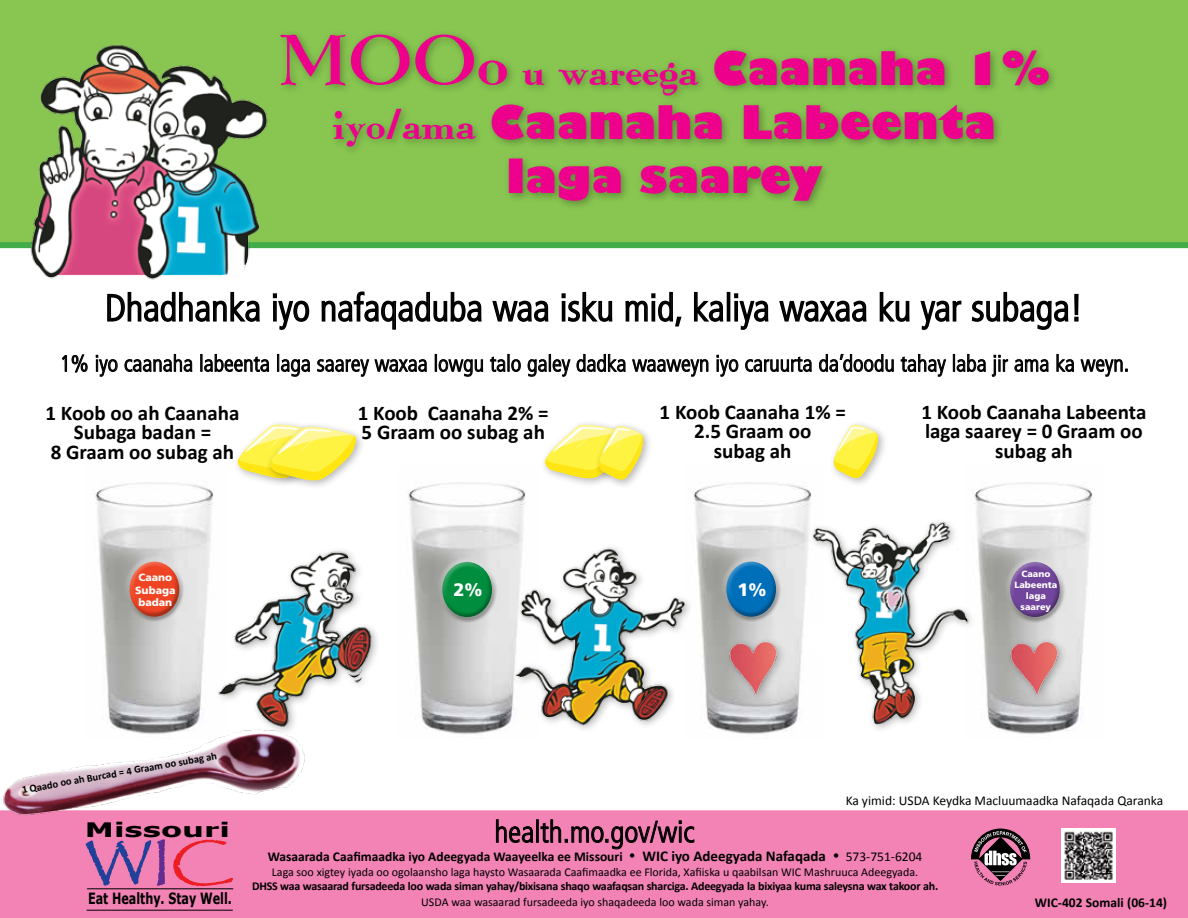
<style>
.page{position:relative;width:1188px;height:918px;background:#fff}
.page>*{position:absolute;margin:0;border:0;box-sizing:border-box;transform-origin:0 0}
.t1{font:46.5px "Papyrus";color:#21409a;scale:1.37 1}
.t2{font:800 45px/54.2px "Gill Sans";color:#ec008c;text-align:center}
.t3{font:300 condensed 37.5px "Frutiger";color:#000}
.t4{font:300 condensed 30px "Frutiger";color:#000}
.t5{font:300 condensed 22.5px "Frutiger";color:#000}
.t6{font:700 21px/19.5px "Calibri";color:#000;text-align:center}
.t7{font:700 19.95px "Verdana";color:#000;scale:1.55 1}
.t8{font:900 18px "Frutiger";color:#fff}
.t9{font:700 15.45px "Verdana";color:#000;scale:.72 1}
.t10{font:700 13.5px "Calibri";color:#000}
.t11{font:13.5px "Calibri";color:#000}
.t12{font:12px "Calibri";color:#000}
.t13{font:700 12px "Calibri";letter-spacing:-.02em;color:#000}
.t14{font:700 10.5px "Calibri";color:#000}
.t15{font:900 10.5px/12.6px "Frutiger";color:#fff;text-align:center}
.t16{font:900 9px/10.8px "Frutiger";color:#fff;text-align:center}
.s1{font-family:"Grail";font-weight:300;font-size:72px}
.s2{font-family:"Grail";font-weight:300}
.s3{color:#602d91}
.s4{color:#ed1d24}
.s5{font-size:15px}
.s6{font-weight:400}
</style>
<div class="page">
<img style="left:93px;top:482px;width:120px;height:241px">
<img style="left:972px;top:482px;width:121px;height:252px">
<img style="left:691px;top:482px;width:121px;height:252px">
<img style="left:409px;top:482px;width:116px;height:12px">
<div style="left:1005px;top:557px;width:55px;height:49px;background:#fff;opacity:.3"></div>
<div style="left:1009px;top:569px;width:56px;height:54px;background:#000;opacity:.3"></div>
<div style="left:721px;top:557px;width:55px;height:49px;background:#fff;opacity:.3"></div>
<div style="left:726px;top:569px;width:56px;height:53px;background:#000;opacity:.3"></div>
<img style="left:175px;top:494px;width:520px;height:240px">
<div style="left:125px;top:557px;width:55px;height:49px;background:#fff;opacity:.3"></div>
<div style="left:129px;top:569px;width:56px;height:53px;background:#000;opacity:.3"></div>
<div style="left:0;top:0;width:1188px;height:246px;background:#88c651"></div>
<div style="left:0;top:810px;width:1188px;height:108px;background:#f283b4"></div>
<svg style="left:496px;top:810px;width:38px;height:33px"></svg>
<div style="left:536px;top:819px;width:3px;height:24px;border:1px solid #000"></div>
<svg style="left:540px;top:819px;width:155px;height:31px;background:#c46a92"></svg>
<svg style="left:942px;top:810px;width:88px;height:75px;background:#c17194"></svg>
<div style="left:275px;top:29px;width:784px;height:182px;background:#000;opacity:.3"></div>
<svg style="left:107px;top:310px;width:153px;height:12px"></svg>
<svg style="left:273px;top:293px;width:37px;height:37px"></svg>
<svg style="left:321px;top:291px;width:161px;height:39px"></svg>
<svg style="left:492px;top:300px;width:57px;height:22px"></svg>
<svg style="left:562px;top:291px;width:51px;height:31px"></svg>
<svg style="left:625px;top:291px;width:57px;height:36px"></svg>
<svg style="left:694px;top:291px;width:30px;height:31px"></svg>
<div style="left:727px;top:292px;width:3px;height:30px;border:2px solid #000"></div>
<svg style="left:734px;top:293px;width:35px;height:37px"></svg>
<svg style="left:779px;top:300px;width:88px;height:22px"></svg>
<svg style="left:879px;top:291px;width:31px;height:31px"></svg>
<svg style="left:920px;top:300px;width:42px;height:30px"></svg>
<svg style="left:971px;top:291px;width:108px;height:39px"></svg>
<hr style="left:87px;top:889px;width:146px;height:1px;background:#000">
<hr style="left:87px;top:910px;width:146px;height:1px;background:#000">
<svg style="left:85px;top:821px;width:81px;height:66px;background:#db7ab0"></svg>
<svg style="left:172px;top:839px;width:62px;height:52px;background:#ec76a2"></svg>
<svg style="left:61px;top:354px;width:27px;height:19px"></svg>
<svg style="left:96px;top:355px;width:22px;height:22px"></svg>
<svg style="left:124px;top:353px;width:68px;height:19px"></svg>
<svg style="left:200px;top:353px;width:69px;height:19px"></svg>
<svg style="left:277px;top:353px;width:33px;height:24px"></svg>
<svg style="left:317px;top:359px;width:110px;height:18px"></svg>
<svg style="left:435px;top:354px;width:48px;height:23px"></svg>
<svg style="left:490px;top:353px;width:31px;height:19px"></svg>
<svg style="left:527px;top:353px;width:99px;height:24px"></svg>
<svg style="left:632px;top:359px;width:77px;height:18px"></svg>
<svg style="left:717px;top:355px;width:22px;height:22px"></svg>
<svg style="left:745px;top:356px;width:67px;height:16px"></svg>
<svg style="left:819px;top:353px;width:75px;height:19px"></svg>
<svg style="left:900px;top:353px;width:47px;height:24px"></svg>
<svg style="left:953px;top:353px;width:33px;height:19px"></svg>
<svg style="left:992px;top:355px;width:16px;height:22px"></svg>
<svg style="left:1014px;top:359px;width:35px;height:13px"></svg>
<svg style="left:1056px;top:353px;width:18px;height:19px"></svg>
<svg style="left:1080px;top:359px;width:48px;height:18px"></svg>
<div style="left:0;top:242px;width:1188px;height:6px;background:#41ad49"></div>
<img style="left:0;top:45px;width:272px;height:265px">
<div style="left:807px;top:517px;width:170px;height:217px;background:#fefefe"></div>
<img style="left:813px;top:504px;width:164px;height:225px">
<img style="left:1062px;top:829px;width:53px;height:54px">
<img style="left:722px;top:633px;width:84px;height:80px">
<img style="left:1004px;top:633px;width:83px;height:80px">
<div style="left:806px;top:621px;width:28px;height:34px;background:#fff;border-radius:50%"></div>
<div style="left:594px;top:421px;width:60px;height:69px;background:#000;opacity:.3"></div>
<svg style="left:544px;top:422px;width:100px;height:60px"></svg>
<div style="left:828px;top:419px;width:60px;height:69px;background:#000;opacity:.3"></div>
<svg style="left:832px;top:422px;width:47px;height:58px"></svg>
<div style="left:265px;top:421px;width:101px;height:70px;background:#000;opacity:.3"></div>
<svg style="left:237px;top:422px;width:121px;height:61px"></svg>
<img style="left:0;top:723px;width:308px;height:98px">
<h2 class="t2" style="left:279px;top:45px;width:773px"><span class="s1">MOOo</span> <span class="s2">u wareega</span> Caanaha 1% <span class="s2">iyo/ama</span> Caanaha Labeenta laga saarey</h2>
<h3 class="t3" style="left:105px;top:287px;width:980px">Dhadhanka iyo nafaqaduba waa isku mid, kaliya waxaa ku yar subaga!</h3>
<h3 class="t5" style="left:60px;top:351px;width:1071px">1% iyo caanaha labeenta laga saarey waxaa lowgu talo galey dadka waaweyn iyo caruurta da’doodu tahay laba jir ama ka weyn.</h3>
<h3 class="t6" style="left:921px;top:402px;width:227px">1 Koob Caanaha Labeenta laga saarey = 0 Graam oo subag ah</h3>
<h3 class="t6" style="left:660px;top:402px;width:188px">1 Koob Caanaha 1% =<br>2.5 Graam oo<br>subag ah</h3>
<h3 class="t6" style="left:45px;top:403px;width:196px">1 Koob oo ah Caanaha<br>Subaga badan =<br>8 Graam oo subag ah</h3>
<h3 class="t6" style="left:358px;top:403px;width:192px;text-align:left">1 Koob Caanaha 2% =<br>5 Graam oo subag ah</h3>
<p class="t15" style="left:135px;top:571px;width:42px">Caano<br>Subaga badan</p>
<h3 class="t8" style="left:454px;top:579px;width:31px">2%</h3>
<h3 class="t8" style="left:738px;top:578px;width:31px">1%</h3>
<p class="t16" style="left:1014px;top:568px;width:45px">Caano<br>Labeenta laga saarey</p>
<p class="t14" style="left:21px;top:783px;width:199px;rotate:-10deg">1 Qaado oo ah Burcad = 4 Graam oo subag ah</p>
<h3 class="t7" style="left:85px;top:815px;width:95px">Missouri</h3>
<h1 class="t1" style="left:85px;top:835px;width:110px">W<span class="s3">I</span><span class="s4">C</span></h1>
<p class="t9" style="left:88px;top:887px;width:201px">Eat Healthy. Stay Well.</p>
<p class="t11" style="left:846px;top:792px;width:319px">Ka yimid: USDA Keydka Macluumaadka Nafaqada Qaranka</p>
<h3 class="t4" style="left:494px;top:815px;width:202px">health.mo.gov/wic</h3>
<p class="t10" style="left:268px;top:848px;width:656px">Wasaarada Caafimaadka iyo Adeegyada Waayeelka ee Missouri • <span class="s5">WIC iyo Adeegyada Nafaqada</span> • <span class="s6">573-751-6204</span></p>
<p class="t12" style="left:272px;top:864px;width:648px">Laga soo xigtey iyada oo ogolaansho laga haysto Wasaarada Caafimaadka ee Florida, Xafiiska u qaabilsan WIC Mashruuca Adeegyada.</p>
<p class="t13" style="left:252px;top:879px;width:688px">DHSS waa wasaarad fursadeeda loo wada siman yahay/bixisana shaqo waafaqsan sharciga. Adeegyada la bixiyaa kuma saleysna wax takoor ah.</p>
<p class="t12" style="left:421px;top:894px;width:349px">USDA waa wasaarad fursadeeda iyo shaqadeeda loo wada siman yahay.</p>
<p class="t10" style="left:1035px;top:894px;width:134px">WIC-402 Somali (06-14)</p>
</div>
